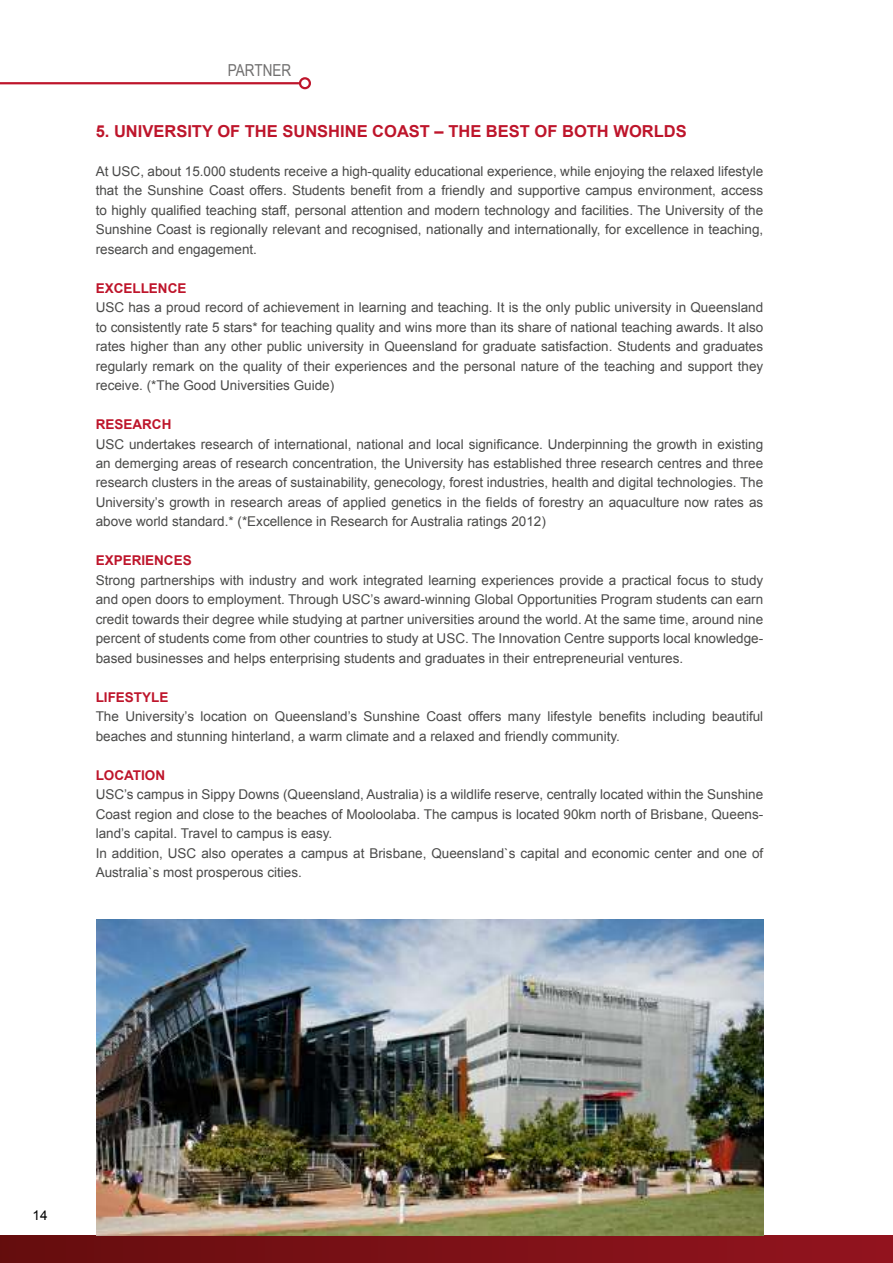
<style>
.page{position:relative;width:893px;height:1263px;background:#fff}
.page>*{position:absolute;margin:0;border:0;box-sizing:border-box;transform-origin:0 0}
.t1{font:700 16.5px "Arial";color:#be152b}
.t2{font:16.5px "Arial Narrow";color:#706f6f}
.t3{font:13.5px/19.5px "Arial";color:#4a4a49;text-align:justify}
.t4{font:700 13.5px "Arial";color:#be152b}
.t5{font:13.5px "Arial";color:#000}
</style>
<div class="page">
<div style="left:299px;top:77px;width:12px;height:12px;border:2px solid #be152b;border-radius:50%"></div>
<hr style="left:0;top:82px;width:299px;height:2px;background:#be152b">
<div style="left:0;top:1235px;width:893px;height:28px;background:linear-gradient(to right,#650d0e,#93141f)"></div>
<img style="left:96px;top:919px;width:668px;height:316px">
<p class="t2" style="left:228px;top:64px;width:65px">PARTNER</p>
<p class="t1" style="left:96px;top:124px;width:593px">5. UNIVERSITY OF THE SUNSHINE COAST – THE BEST OF BOTH WORLDS</p>
<p class="t3" style="left:96px;top:162px;width:669px">At USC, about 15.000 students receive a high-quality educational experience, while enjoying the relaxed lifestyle that the Sunshine Coast offers. Students benefit from a friendly and supportive campus environment, access to highly qualified teaching staff, personal attention and modern technology and facilities. The University of the Sunshine Coast is regionally relevant and recognised, nationally and internationally, for excellence in teaching, research and engagement.</p>
<p class="t4" style="left:96px;top:283px;width:92px">EXCELLENCE</p>
<p class="t3" style="left:96px;top:299px;width:669px">USC has a proud record of achievement in learning and teaching. It is the only public university in Queensland to consistently rate 5 stars* for teaching quality and wins more than its share of national teaching awards. It also rates higher than any other public university in Queensland for graduate satisfaction. Students and graduates regularly remark on the quality of their experiences and the personal nature of the teaching and support they receive. (*The Good Universities Guide)</p>
<p class="t4" style="left:96px;top:419px;width:77px">RESEARCH</p>
<p class="t3" style="left:96px;top:434px;width:669px">USC undertakes research of international, national and local significance. Underpinning the growth in existing an demerging areas of research concentration, the University has established three research centres and three research clusters in the areas of sustainability, genecology, forest industries, health and digital technologies. The University’s growth in research areas of applied genetics in the fields of forestry an aquaculture now rates as above world standard.* (*Excellence in Research for Australia ratings 2012)</p>
<p class="t4" style="left:96px;top:556px;width:98px">EXPERIENCES</p>
<p class="t3" style="left:96px;top:572px;width:669px">Strong partnerships with industry and work integrated learning experiences provide a practical focus to study and open doors to employment. Through USC’s award-winning Global Opportunities Program students can earn credit towards their degree while studying at partner universities around the world. At the same time, around nine percent of students come from other countries to study at USC. The Innovation Centre supports local knowledge&shy;based businesses and helps enterprising students and graduates in their entrepreneurial ventures.</p>
<p class="t4" style="left:96px;top:692px;width:74px">LIFESTYLE</p>
<p class="t3" style="left:96px;top:707px;width:669px">The University’s location on Queensland’s Sunshine Coast offers many lifestyle benefits including beautiful beaches and stunning hinterland, a warm climate and a relaxed and friendly community.</p>
<p class="t4" style="left:96px;top:770px;width:71px">LOCATION</p>
<p class="t3" style="left:96px;top:785px;width:669px;text-align:left">USC’s campus in Sippy Downs (Queensland, Australia) is a wildlife reserve, centrally located within the Sunshine Coast region and close to the beaches of Mooloolaba. The campus is located 90km north of Brisbane, Queens&shy;land’s capital. Travel to campus is easy.<br>In addition, USC also operates a campus at Brisbane, Queensland`s capital and economic center and one of Australia`s most prosperous cities.</p>
<p class="t5" style="left:33px;top:1210px;width:17px">14</p>
</div>
